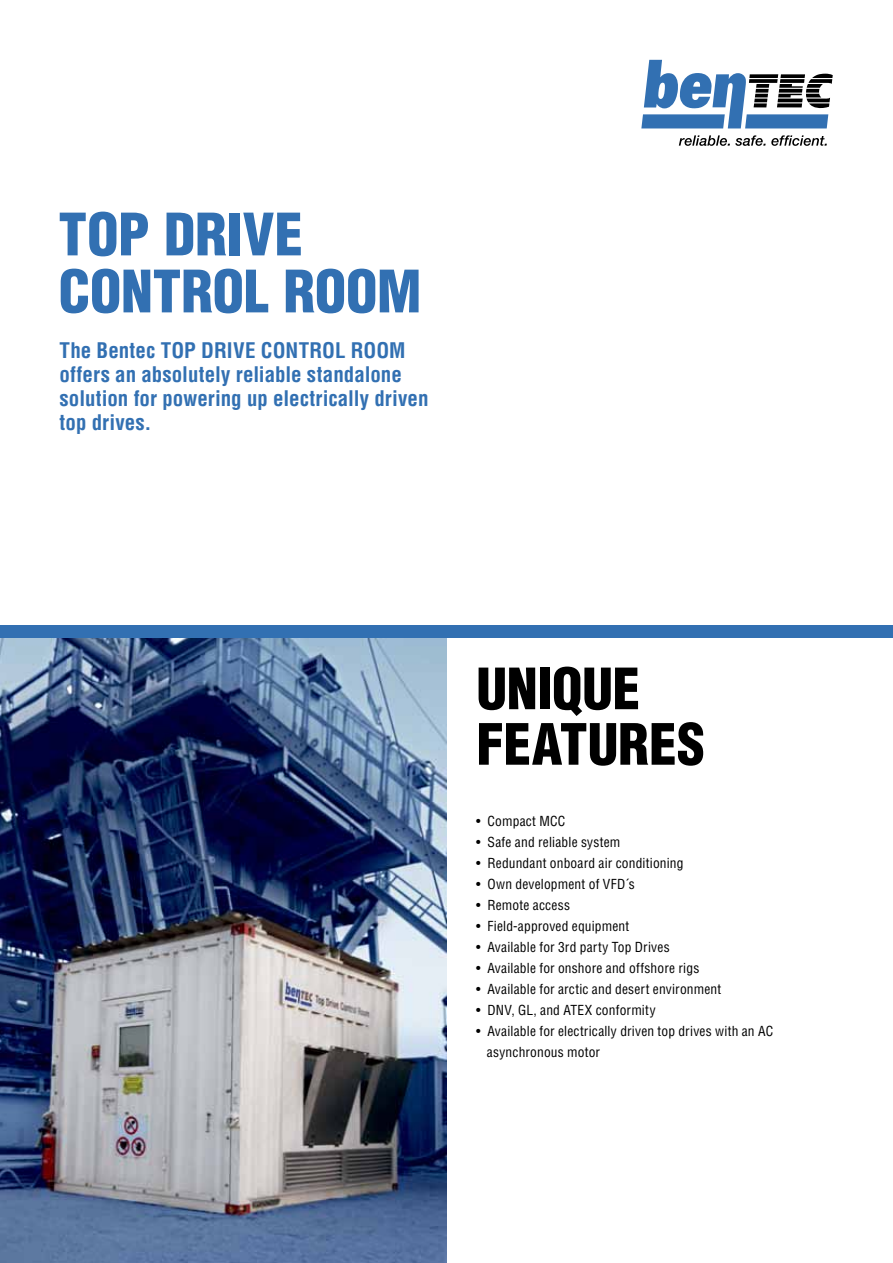
<style>
.page{position:relative;width:893px;height:1263px;background:#fff}
.page>*{position:absolute;margin:0;border:0;box-sizing:border-box;transform-origin:0 0}
.t1{font:900 condensed 57px/57px "Helvetica";letter-spacing:-.005em;color:#3270b2}
.t2{font:900 condensed 55.5px/55.5px "Helvetica";letter-spacing:-.01em;color:#000}
.t3{font:700 condensed 21px/24px "Helvetica";color:#3270b2}
.t4{font:condensed 13.5px/21px "Helvetica";letter-spacing:.015em;color:#000}
</style>
<div class="page">
<img style="left:0;top:638px;width:446px;height:625px">
<div style="left:0;top:625px;width:893px;height:13px;background:#3270b2"></div>
<svg style="left:679px;top:135px;width:148px;height:11px"></svg>
<svg style="left:641px;top:60px;width:192px;height:68px"></svg>
<h1 class="t1" style="left:58px;top:205px;width:364px">TOP DRIVE<br>CONTROL ROOM</h1>
<h3 class="t3" style="left:60px;top:338px;width:370px">The Bentec TOP DRIVE CONTROL ROOM offers an absolutely reliable standalone solution for powering up electrically driven top drives.</h3>
<h2 class="t2" style="left:476px;top:660px;width:230px">UNIQUE<br>FEATURES</h2>
<p class="t4" style="left:476px;top:811px;width:91px">• Compact MCC</p>
<p class="t4" style="left:476px;top:832px;width:146px">• Safe and reliable system</p>
<p class="t4" style="left:476px;top:853px;width:209px">• Redundant onboard air conditioning</p>
<p class="t4" style="left:476px;top:874px;width:160px">• Own development of VFD´s</p>
<p class="t4" style="left:476px;top:895px;width:95px">• Remote access</p>
<p class="t4" style="left:476px;top:916px;width:155px">• Field-approved equipment</p>
<p class="t4" style="left:476px;top:937px;width:195px">• Available for 3rd party Top Drives</p>
<p class="t4" style="left:476px;top:958px;width:225px">• Available for onshore and offshore rigs</p>
<p class="t4" style="left:476px;top:979px;width:247px">• Available for arctic and desert environment</p>
<p class="t4" style="left:476px;top:1000px;width:181px">• DNV, GL, and ATEX conformity</p>
<p class="t4" style="left:487px;top:1021px;width:288px;text-indent:-11px">• Available for electrically driven top drives with an AC asynchronous motor</p>
</div>
